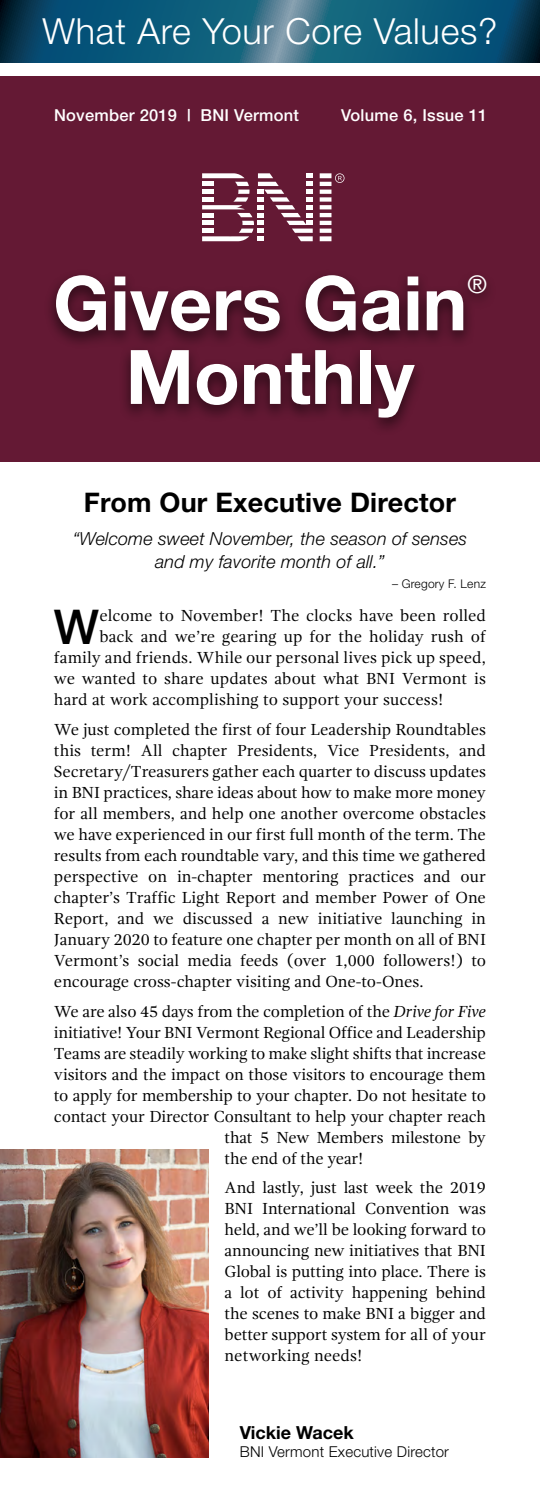
<style>
.page{position:relative;width:540px;height:1512px;background:#fff}
.page>*{position:absolute;margin:0;border:0;box-sizing:border-box;transform-origin:0 0}
.t1{font:700 75.3px "Helvetica Neue";color:#fff}
.t2{font:500 48px "Helvetica Neue";color:#000}
.t3{font:300 36px "Helvetica Neue";letter-spacing:.02em;color:#fff}
.t4{font:700 27px "Helvetica Neue";letter-spacing:.01em;color:#000}
.t5{font:24.45px "Helvetica Neue";color:#fff}
.t6{font:italic 300 18px/22.5px "Helvetica Neue";letter-spacing:.01em;color:#000;text-align:center}
.t7{font:700 18px "Helvetica Neue";color:#000}
.t8{font:16.5px/21px "Gandhi Serif";letter-spacing:-.01em;color:#000;text-align:justify}
.t9{font:16.5px "Gandhi Serif";letter-spacing:.01em;color:#000}
.t10{font:500 16.5px "Helvetica Neue";letter-spacing:.015em;color:#fff}
.t11{font:300 15px "Helvetica Neue";letter-spacing:.015em;color:#000}
.t12{font:300 12px "Helvetica Neue";letter-spacing:.02em;color:#000}
.s1{font-style:italic}
</style>
<div class="page">
<div style="left:0;top:76px;width:540px;height:385px;background:#641934"></div>
<div style="left:43px;top:269px;width:455px;height:166px;background:#000;opacity:.6"></div>
<svg style="left:320px;top:173px;width:25px;height:68px"></svg>
<svg style="left:202px;top:173px;width:111px;height:68px"></svg>
<img style="left:0;top:1149px;width:208px;height:309px">
<svg style="left:0;top:0;width:540px;height:63px;background:#145a77"></svg>
<h3 class="t3" style="left:43px;top:9px;width:456px">What Are Your Core Values?</h3>
<p class="t10" style="left:54px;top:105px;width:247px">November 2019 | BNI Vermont</p>
<p class="t10" style="left:341px;top:105px;width:148px">Volume 6, Issue 11</p>
<h1 class="t1" style="left:53px;top:257px;width:416px">Givers Gain</h1>
<h3 class="t5" style="left:467px;top:270px;width:21px">®</h3>
<h1 class="t1" style="left:126px;top:331px;width:290px">Monthly</h1>
<h3 class="t4" style="left:84px;top:486px;width:374px">From Our Executive Director</h3>
<p class="t6" style="left:73px;top:527px;width:396px">“Welcome sweet November, the season of senses and my favorite month of all.”</p>
<p class="t12" style="left:392px;top:577px;width:95px">– Gregory F. Lenz</p>
<h2 class="t2" style="left:54px;top:598px;width:47px">W</h2>
<p class="t8" style="left:99px;top:605px;width:388px">elcome to November! The clocks have been rolled</p>
<p class="t8" style="left:99px;top:626px;width:388px">back and we’re gearing up for the holiday rush of</p>
<p class="t9" style="left:54px;top:649px;width:434px">family and friends. While our personal lives pick up speed,</p>
<p class="t8" style="left:54px;top:668px;width:433px">we wanted to share updates about what BNI Vermont is</p>
<p class="t8" style="left:54px;top:689px;width:391px">hard at work accomplishing to support your success!</p>
<p class="t8" style="left:54px;top:719px;width:434px">We just completed the first of four Leadership Roundtables this term! All chapter Presidents, Vice Presidents, and Secretary/Treasurers gather each quarter to discuss updates in BNI practices, share ideas about how to make more money for all members, and help one another overcome obstacles we have experienced in our first full month of the term. The results from each roundtable vary, and this time we gathered perspective on in-chapter mentoring practices and our chapter’s Traffic Light Report and member Power of One Report, and we discussed a new initiative launching in January 2020 to feature one chapter per month on all of BNI Vermont’s social media feeds (over 1,000 followers!) to encourage cross-chapter visiting and One-to-Ones.</p>
<p class="t8" style="left:54px;top:1001px;width:433px">We are also 45 days from the completion of the <span class="s1">Drive for Five</span></p>
<p class="t8" style="left:54px;top:1022px;width:433px">initiative! Your BNI Vermont Regional Office and Leadership</p>
<p class="t8" style="left:54px;top:1043px;width:434px">Teams are steadily working to make slight shifts that increase</p>
<p class="t8" style="left:54px;top:1064px;width:433px">visitors and the impact on those visitors to encourage them</p>
<p class="t8" style="left:54px;top:1085px;width:433px">to apply for membership to your chapter. Do not hesitate to</p>
<p class="t8" style="left:54px;top:1106px;width:434px">contact your Director Consultant to help your chapter reach</p>
<p class="t8" style="left:225px;top:1127px;width:263px">that 5 New Members milestone by</p>
<p class="t8" style="left:225px;top:1148px;width:140px">the end of the year!</p>
<p class="t8" style="left:225px;top:1177px;width:263px">And lastly, just last week the 2019<br>BNI International Convention was held, and we’ll be looking forward to announcing new initiatives that BNI Global is putting into place. There is a lot of activity happening behind the scenes to make BNI a bigger and better support system for all of your networking needs!</p>
<p class="t7" style="left:240px;top:1421px;width:115px">Vickie Wacek</p>
<p class="t11" style="left:240px;top:1443px;width:211px">BNI Vermont Executive Director</p>
</div>
